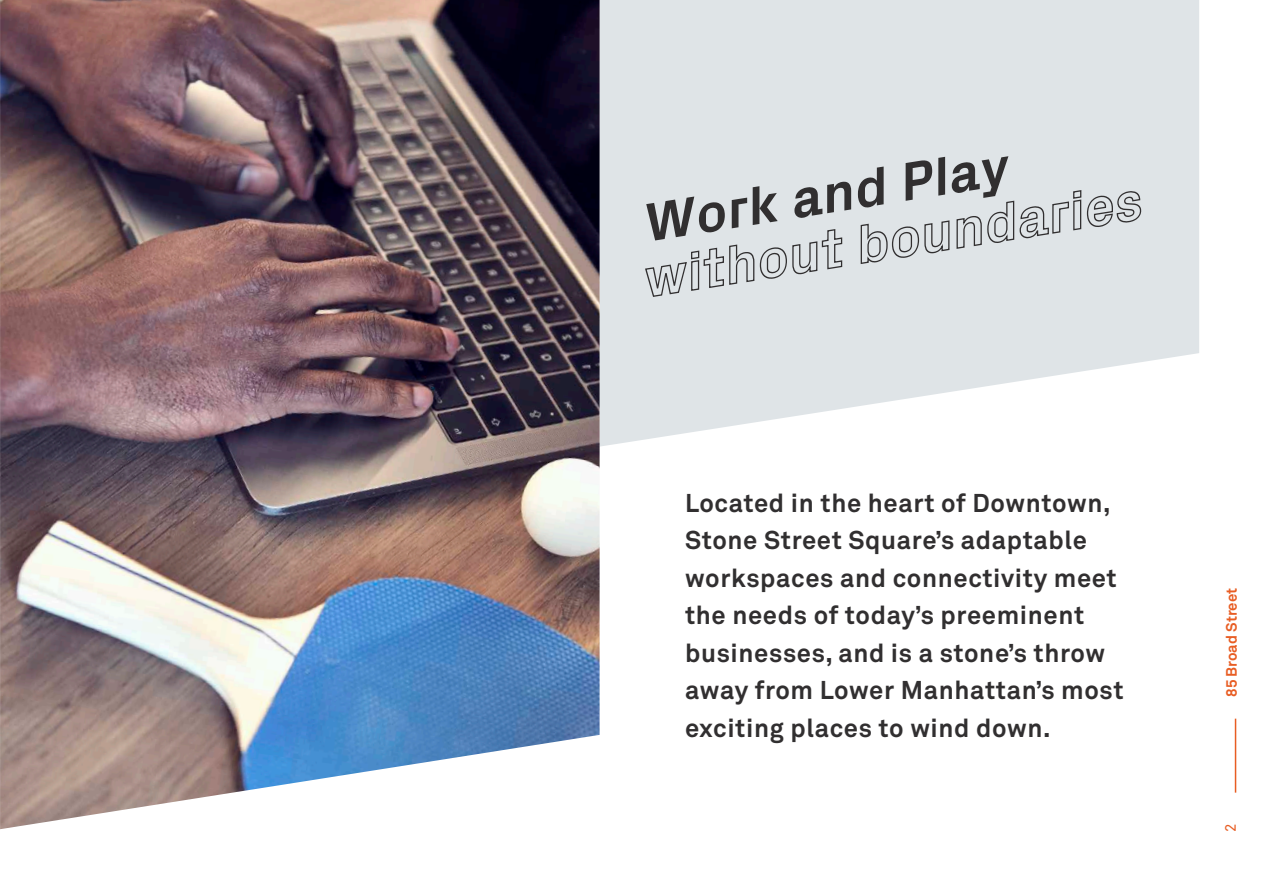
<style>
.page{position:relative;width:1263px;height:893px;background:#fff}
.page>*{position:absolute;margin:0;border:0;box-sizing:border-box;transform-origin:0 0}
.t1{font:italic 700 54.75px "Px Grotesk";color:#312f30}
.t2{font:700 25.5px/37.5px "Akkurat";letter-spacing:.025em;color:#312f30}
.t3{font:700 15px "Akkurat";color:#e85d23}
.t4{font:15px "Akkurat";color:#e85d23}
</style>
<div class="page">
<hr style="left:1235px;top:719px;width:1px;height:74px;background:#e85d23">
<svg style="left:600px;top:0;width:599px;height:447px;background:#e2e7e9"></svg>
<img style="left:0;top:0;width:600px;height:829px">
<svg style="left:644px;top:227px;width:199px;height:72px;background:#ced2d5"></svg>
<svg style="left:860px;top:220px;width:90px;height:46px;background:#c4c8cb"></svg>
<svg style="left:956px;top:189px;width:186px;height:61px;background:#cbcfd2"></svg>
<p class="t1" style="left:636px;top:191px;width:371px;rotate:-9deg">Work and Play</p>
<p class="t2" style="left:685px;top:484px;width:427px">Located in the heart of Downtown,</p>
<p class="t2" style="left:685px;top:522px;width:403px">Stone Street Square’s adaptable</p>
<p class="t2" style="left:685px;top:559px;width:433px">workspaces and connectivity meet</p>
<p class="t2" style="left:685px;top:597px;width:440px">the needs of today’s preeminent businesses, and is a stone’s throw away from Lower Manhattan’s most</p>
<p class="t2" style="left:685px;top:709px;width:367px">exciting places to wind down.</p>
<p class="t3" style="left:1222px;top:697px;width:110px;rotate:-90deg">85 Broad Street</p>
<p class="t4" style="left:1222px;top:832px;width:10px;rotate:-90deg">2</p>
</div>
